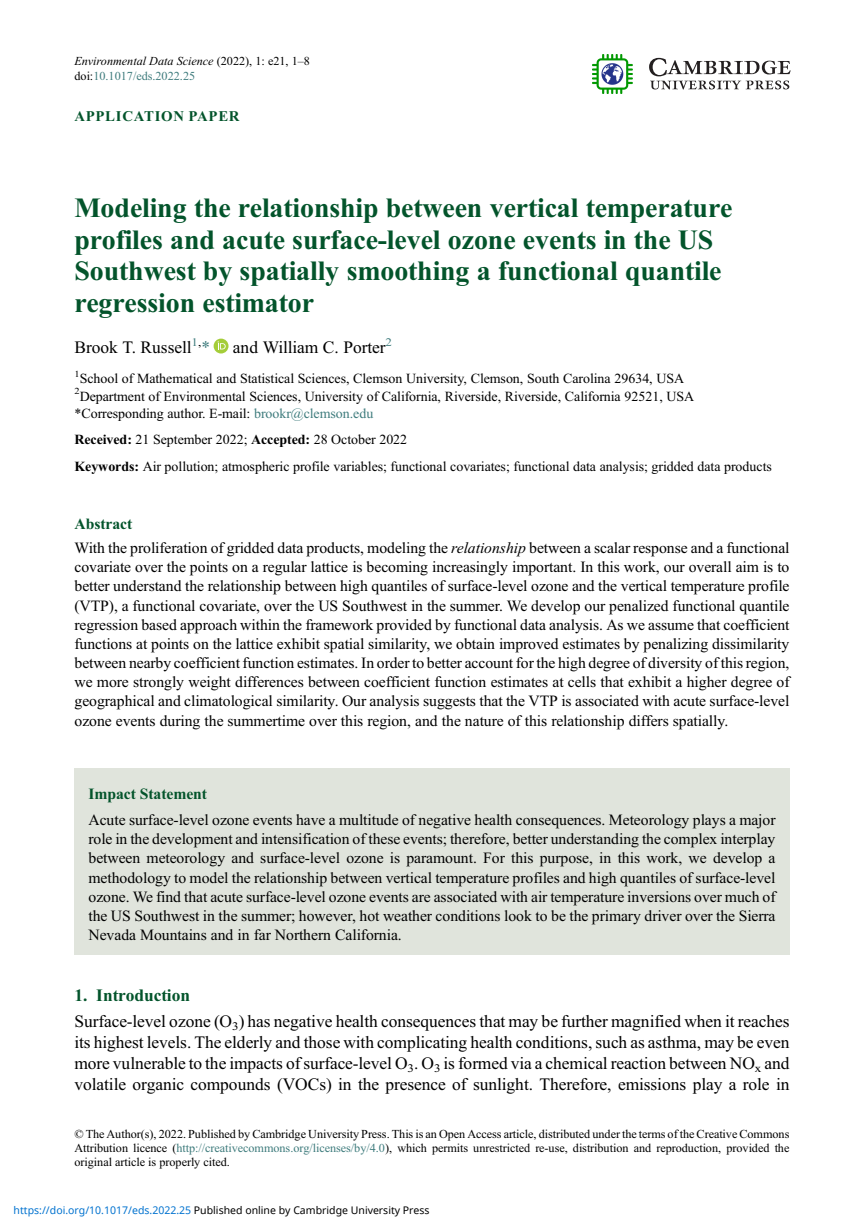
<style>
.page{position:relative;width:864px;height:1226px;background:#fff}
.page>*{position:absolute;margin:0;border:0;box-sizing:border-box;transform-origin:0 0}
.t1{font:27.82px/31.3px "Adv TT2 cba 4 af 3.B";color:#03542b}
.t2{font:17.5px/21px "Adv TT5843 c 571";color:#000;text-align:justify}
.t3{font:17.5px "Adv TT2 cba 4 af 3.B";color:#03542b}
.t4{font:15.75px/19.2px "Adv TT5843 c 571";color:#000;text-align:justify}
.t5{font:15.75px "Adv TT2 cba 4 af 3.B";color:#03542b}
.t6{font:14.88px "Adv TT2 cba 4 af 3.B";letter-spacing:.05em;color:#03542b}
.t7{font:14px/17.3px "Adv TT5843 c 571";color:#000}
.t8{font:12.25px/14px "Adv TT5843 c 571";color:#000;text-align:justify}
.t9{font:12.25px "Adv T Tf 90 d 833 a.I";color:#000}
.t10{font:12.25px "Adv TT5843 c 571";color:#3f7c7d}
.t11{font:10.5px "Noto Sans";color:#000}
.s1{font-family:"Adv TT5843 c 571"}
.s2{color:#000}
.s3{color:#3f7c7d}
.s4{font-family:"Adv TT2 cba 4 af 3.B"}
.s5{font-family:"Adv T Tf 90 d 833 a.I"}
.s6{color:#0172cf}
</style>
<div class="page">
<div style="left:74px;top:768px;width:715px;height:186px;background:#e0e4dc"></div>
<svg style="left:213px;top:338px;width:15px;height:15px"></svg>
<svg style="left:217px;top:341px;width:8px;height:8px"></svg>
<img style="left:592px;top:54px;width:40px;height:39px">
<svg style="left:649px;top:58px;width:141px;height:32px"></svg>
<p class="t9" style="left:74px;top:56px;width:237px">Environmental Data Science <span class="s1">(2022), 1: e21, 1</span><span class="s1">–</span><span class="s1">8</span></p>
<p class="t10" style="left:74px;top:72px;width:122px"><span class="s2">doi:</span>10.1017/eds.2022.25</p>
<p class="t6" style="left:74px;top:111px;width:167px">APPLICATION PAPER</p>
<h1 class="t1" style="left:74px;top:195px;width:659px">Modeling the relationship between vertical temperature profiles and acute surface-level ozone events in the US Southwest by spatially smoothing a functional quantile regression estimator</h1>
<p class="t2" style="left:74px;top:339px;width:137px">Brook T. Russell<sup>1</sup><sup>,</sup><span class="s3">*</span></p>
<p class="t2" style="left:233px;top:339px;width:160px">and William C. Porter<sup>2</sup></p>
<p class="t7" style="left:74px;top:371px;width:621px"><sup>1</sup>School of Mathematical and Statistical Sciences, Clemson University, Clemson, South Carolina 29634, USA<br><sup>2</sup>Department of Environmental Sciences, University of California, Riverside, Riverside, California 92521, USA *Corresponding author. E-mail: <span class="s3">brookr@clemson.edu</span></p>
<p class="t7" style="left:74px;top:427px;width:698px;line-height:26.8px"><span class="s4">Received:</span> 21 September 2022; <span class="s4">Accepted:</span> 28 October 2022<br><span class="s4">Keywords:</span> Air pollution; atmospheric profile variables; functional covariates; functional data analysis; gridded data products</p>
<p class="t5" style="left:74px;top:518px;width:59px">Abstract</p>
<p class="t4" style="left:74px;top:539px;width:716px">With the proliferation of gridded data products, modeling the <span class="s5">relationship</span> between a scalar response and a functional covariate over the points on a regular lattice is becoming increasingly important. In this work, our overall aim is to better understand the relationship between high quantiles of surface-level ozone and the vertical temperature profile (VTP), a functional covariate, over the US Southwest in the summer. We develop our penalized functional quantile regression based approach within the framework provided by functional data analysis. As we assume that coefficient functions at points on the lattice exhibit spatial similarity, we obtain improved estimates by penalizing dissimilarity between nearby coefficient function estimates. In order to better account for the high degree of diversity of this region, we more strongly weight differences between coefficient function estimates at cells that exhibit a higher degree of geographical and climatological similarity. Our analysis suggests that the VTP is associated with acute surface-level ozone events during the summertime over this region, and the nature of this relationship differs spatially.</p>
<p class="t5" style="left:88px;top:788px;width:120px">Impact Statement</p>
<p class="t4" style="left:88px;top:811px;width:688px">Acute surface-level ozone events have a multitude of negative health consequences. Meteorology plays a major role in the development and intensification of these events; therefore, better understanding the complex interplay between meteorology and surface-level ozone is paramount. For this purpose, in this work, we develop a methodology to model the relationship between vertical temperature profiles and high quantiles of surface-level ozone. We find that acute surface-level ozone events are associated with air temperature inversions over much of the US Southwest in the summer; however, hot weather conditions look to be the primary driver over the Sierra Nevada Mountains and in far Northern California.</p>
<p class="t3" style="left:74px;top:989px;width:117px">1. Introduction</p>
<p class="t2" style="left:74px;top:1012px;width:716px">Surface-level ozone (O<sub>3</sub>) has negative health consequences that may be further magnified when it reaches its highest levels. The elderly and those with complicating health conditions, such as asthma, may be even more vulnerable to the impacts of surface-level O<sub>3</sub>. O<sub>3</sub> is formed via a chemical reaction between NO<sub>x</sub> and volatile organic compounds (VOCs) in the presence of sunlight. Therefore, emissions play a role in</p>
<p class="t8" style="left:74px;top:1127px;width:716px">© The Author(s), 2022. Published by Cambridge University Press. This is an Open Access article, distributed under the terms of the Creative Commons Attribution licence (<span class="s3">http://creativecommons.org/licenses/by/4.0</span>), which permits unrestricted re-use, distribution and reproduction, provided the original article is properly cited.</p>
<p class="t11" style="left:14px;top:1202px;width:417px"><span class="s6">https://doi.org/10.1017/eds.2022.25</span> Published online by Cambridge University Press</p>
</div>
